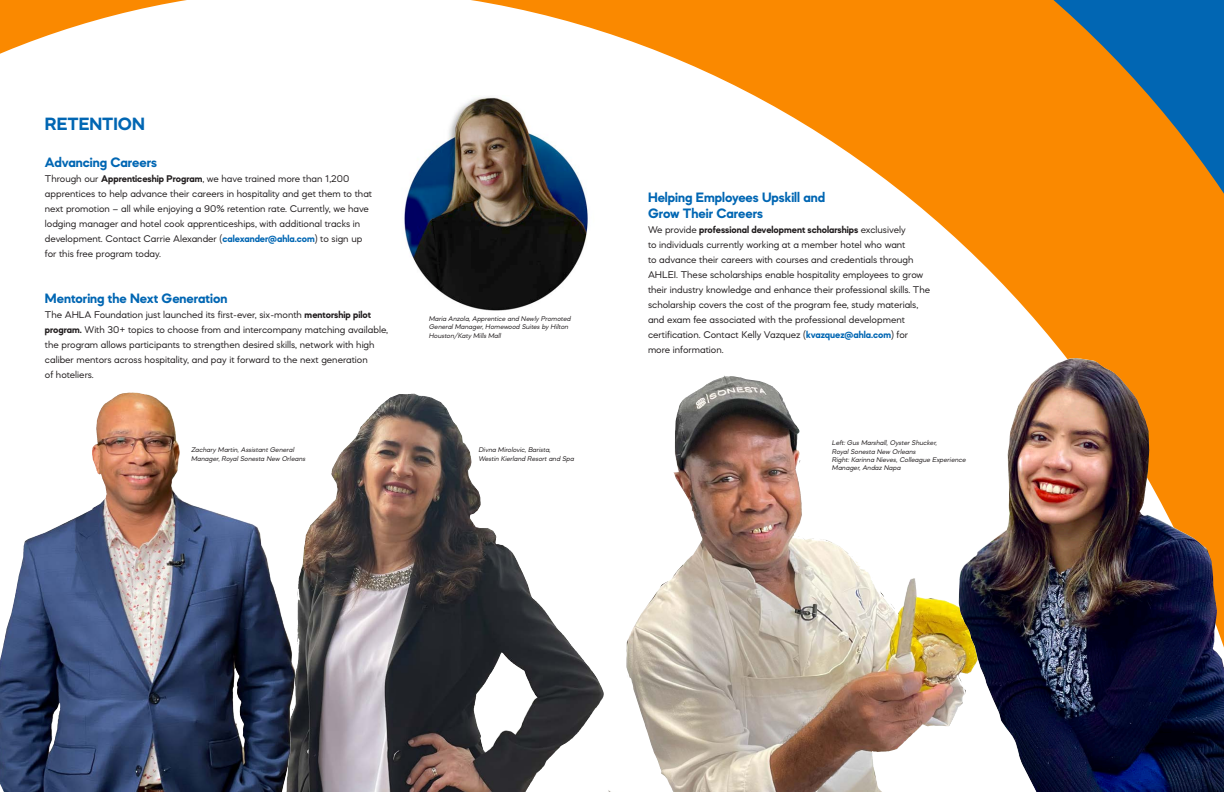
<style>
.page{position:relative;width:1224px;height:792px;background:#fff}
.page>*{position:absolute;margin:0;border:0;box-sizing:border-box;transform-origin:0 0}
.t1{font:700 18.3px "Mazzard M";color:#0166b3}
.t2{font:700 14px/16px "Mazzard M";color:#0166b3}
.t3{font:10px/15px "Mazzard M";color:#231f20}
.t4{font:italic 7px/8.4px "Mazzard M";color:#231f20}
.s1{font-weight:700}
.s2{font-weight:700;color:#0166b3}
</style>
<div class="page">
<img style="left:0;top:0;width:1224px;height:792px">
<img style="left:673px;top:375px;width:51px;height:128px">
<img style="left:1024px;top:358px;width:50px;height:38px">
<img style="left:92px;top:393px;width:35px;height:107px">
<p class="t1" style="left:45px;top:113px;width:101px">RETENTION</p>
<p class="t2" style="left:45px;top:154px;width:114px">Advancing Careers</p>
<p class="t3" style="left:45px;top:171px;width:329px">Through our <span class="s1">Apprenticeship Program</span>, we have trained more than 1,200 apprentices to help advance their careers in hospitality and get them to that next promotion – all while enjoying a 90% retention rate. Currently, we have lodging manager and hotel cook apprenticeships, with additional tracks in development. Contact Carrie Alexander (<span class="s2">calexander@ahla.com</span>) to sign up for this free program today.</p>
<p class="t2" style="left:45px;top:290px;width:184px">Mentoring the Next Generation</p>
<p class="t3" style="left:45px;top:307px;width:345px">The AHLA Foundation just launched its first-ever, six-month <span class="s1">mentorship pilot program.</span> With 30+ topics to choose from and intercompany matching available, the program allows participants to strengthen desired skills, network with high caliber mentors across hospitality, and pay it forward to the next generation<br>of hoteliers.</p>
<p class="t4" style="left:429px;top:314px;width:143px">Maria Anzola, Apprentice and Newly Promoted<br>General Manager, Homewood Suites by Hilton<br>Houston/Katy Mills Mall</p>
<p class="t2" style="left:648px;top:189px;width:179px">Helping Employees Upskill and<br>Grow Their Careers</p>
<p class="t3" style="left:648px;top:222px;width:284px">We provide <span class="s1">professional development scholarships</span> exclusively<br>to individuals currently working at a member hotel who want<br>to advance their careers with courses and credentials through AHLEI. These scholarships enable hospitality employees to grow their industry knowledge and enhance their professional skills. The scholarship covers the cost of the program fee, study materials, and exam fee associated with the professional development certification. Contact Kelly Vazquez (<span class="s2">kvazquez@ahla.com</span>) for more information.</p>
<p class="t4" style="left:192px;top:446px;width:116px">Zachary Martin, Assistant General<br>Manager, Royal Sonesta New Orleans</p>
<p class="t4" style="left:832px;top:438px;width:106px">Left: Gus Marshall, Oyster Shucker,<br>Royal Sonesta New Orleans</p>
<p class="t4" style="left:479px;top:446px;width:97px">Divna Mirolovic, Barista,<br>Westin Kierland Resort and Spa</p>
<p class="t4" style="left:832px;top:455px;width:135px">Right: Karinna Nieves, Colleague Experience<br>Manager, Andaz Napa</p>
</div>
